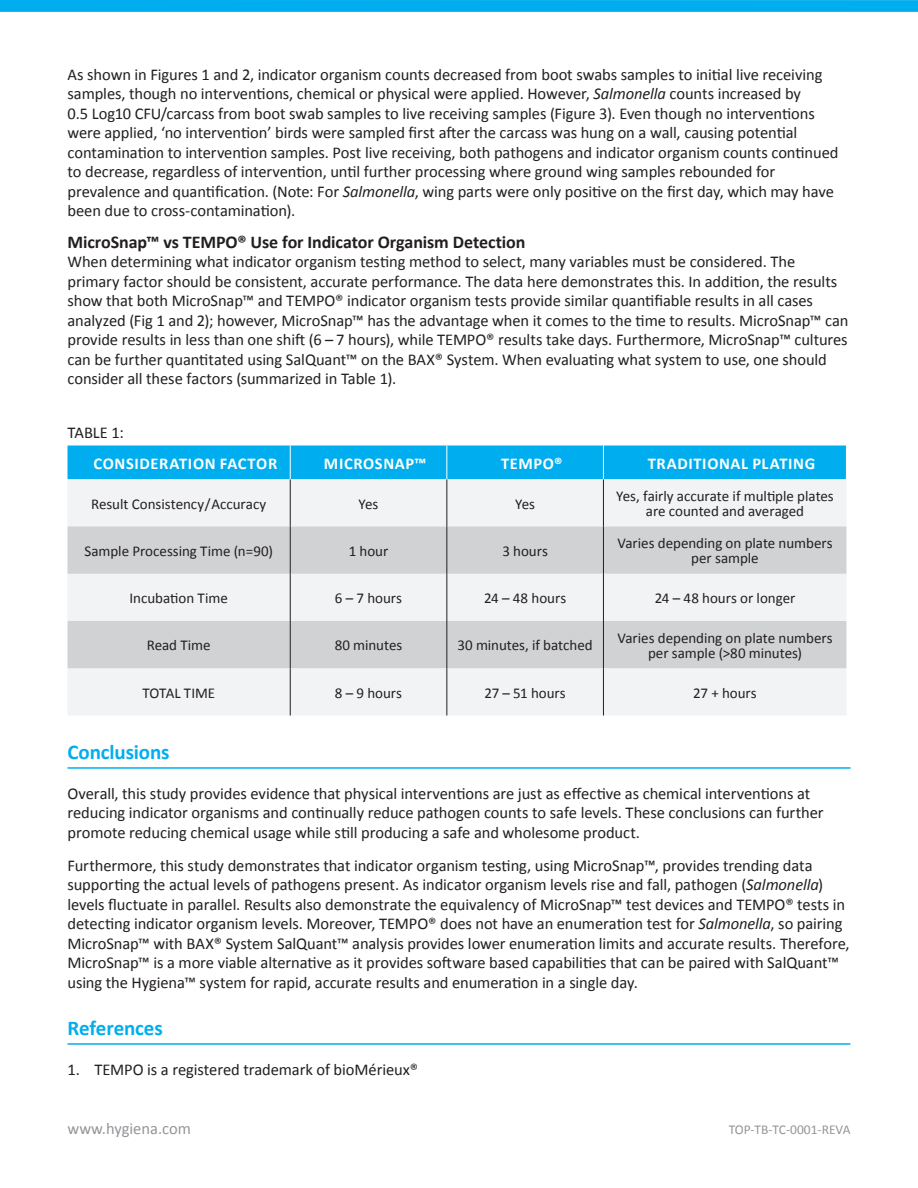
<style>
.page{position:relative;width:918px;height:1188px;background:#fff}
.page>*{position:absolute;margin:0;border:0;box-sizing:border-box;transform-origin:0 0}
.t1{font:700 21px "Calibri";letter-spacing:-.005em;color:#00aeef}
.t2{font:700 18px "Calibri";letter-spacing:-.005em;color:#231f20}
.t3{font:16.5px/19.5px "Calibri";letter-spacing:-.005em;color:#231f20}
.t4{font:700 16.5px "Calibri";letter-spacing:.035em;color:#fff}
.t5{font:16.5px "Calibri";color:#939598}
.t6{font:15px/15px "Calibri";letter-spacing:-.005em;color:#231f20;text-align:center}
.t7{font:13.5px "Calibri";color:#939598}
.s1{font-style:italic}
</style>
<div class="page">
<div style="left:0;top:0;width:918px;height:12px;background:#00aeef"></div>
<hr style="left:68px;top:767px;width:782px;height:2px;background:#00aeef">
<hr style="left:68px;top:1043px;width:782px;height:2px;background:#00aeef">
<div style="left:68px;top:446px;width:778px;height:33px;background:#00aeef"></div>
<div style="left:68px;top:479px;width:778px;height:237px;background:#f2f3f4"></div>
<svg style="left:68px;top:526px;width:778px;height:142px;fill:#d1d2d4"></svg>
<hr style="left:290px;top:479px;width:1px;height:47px;background:#231f20">
<hr style="left:447px;top:479px;width:1px;height:47px;background:#231f20">
<hr style="left:290px;top:526px;width:1px;height:48px;background:#231f20">
<hr style="left:447px;top:526px;width:1px;height:48px;background:#231f20">
<hr style="left:290px;top:574px;width:1px;height:47px;background:#231f20">
<hr style="left:447px;top:574px;width:1px;height:47px;background:#231f20">
<hr style="left:290px;top:621px;width:1px;height:47px;background:#231f20">
<hr style="left:447px;top:621px;width:1px;height:47px;background:#231f20">
<hr style="left:290px;top:668px;width:1px;height:48px;background:#231f20">
<hr style="left:447px;top:668px;width:1px;height:48px;background:#231f20">
<hr style="left:603px;top:479px;width:1px;height:47px;background:#231f20">
<hr style="left:603px;top:526px;width:1px;height:48px;background:#231f20">
<hr style="left:603px;top:574px;width:1px;height:47px;background:#231f20">
<hr style="left:603px;top:621px;width:1px;height:47px;background:#231f20">
<hr style="left:603px;top:668px;width:1px;height:48px;background:#231f20">
<hr style="left:290px;top:446px;width:1px;height:33px;background:#fff">
<hr style="left:446px;top:446px;width:1px;height:33px;background:#fff">
<hr style="left:603px;top:446px;width:1px;height:33px;background:#fff">
<p class="t3" style="left:68px;top:64px;width:772px">As shown in Figures 1 and 2, indicator organism counts decreased from boot swabs samples to initial live receiving samples, though no interventions, chemical or physical were applied. However, <span class="s1">Salmonella</span> counts increased by<br>0.5 Log10 CFU/carcass from boot swab samples to live receiving samples (Figure 3). Even though no interventions were applied, ‘no intervention’ birds were sampled first after the carcass was hung on a wall, causing potential contamination to intervention samples. Post live receiving, both pathogens and indicator organism counts continued to decrease, regardless of intervention, until further processing where ground wing samples rebounded for prevalence and quantification. (Note: For <span class="s1">Salmonella</span>, wing parts were only positive on the first day, which may have been due to cross-contamination).</p>
<p class="t2" style="left:68px;top:229px;width:459px">MicroSnap™ vs TEMPO® Use for Indicator Organism Detection</p>
<p class="t3" style="left:68px;top:251px;width:783px">When determining what indicator organism testing method to select, many variables must be considered. The primary factor should be consistent, accurate performance. The data here demonstrates this. In addition, the results show that both MicroSnap™ and TEMPO® indicator organism tests provide similar quantifiable results in all cases analyzed (Fig 1 and 2); however, MicroSnap™ has the advantage when it comes to the time to results. MicroSnap™ can provide results in less than one shift (6 – 7 hours), while TEMPO® results take days. Furthermore, MicroSnap™ cultures can be further quantitated using SalQuant™ on the BAX® System. When evaluating what system to use, one should consider all these factors (summarized in Table 1).</p>
<p class="t3" style="left:68px;top:422px;width:58px">TABLE 1:</p>
<p class="t4" style="left:94px;top:451px;width:185px">CONSIDERATION FACTOR</p>
<p class="t4" style="left:324px;top:451px;width:104px">MICROSNAP™</p>
<p class="t4" style="left:501px;top:451px;width:63px">TEMPO®</p>
<p class="t4" style="left:648px;top:451px;width:169px">TRADITIONAL PLATING</p>
<p class="t6" style="left:91px;top:495px;width:177px">Result Consistency/Accuracy</p>
<p class="t6" style="left:359px;top:495px;width:21px">Yes</p>
<p class="t6" style="left:515px;top:495px;width:21px">Yes</p>
<p class="t6" style="left:616px;top:488px;width:219px">Yes, fairly accurate if multiple plates are counted and averaged</p>
<p class="t6" style="left:84px;top:543px;width:190px">Sample Processing Time (n=90)</p>
<p class="t6" style="left:349px;top:543px;width:41px">1 hour</p>
<p class="t6" style="left:502px;top:543px;width:47px">3 hours</p>
<p class="t6" style="left:617px;top:535px;width:217px">Varies depending on plate numbers per sample</p>
<p class="t6" style="left:130px;top:590px;width:100px">Incubation Time</p>
<p class="t6" style="left:335px;top:590px;width:69px">6 – 7 hours</p>
<p class="t6" style="left:484px;top:590px;width:84px">24 – 48 hours</p>
<p class="t6" style="left:655px;top:590px;width:142px">24 – 48 hours or longer</p>
<p class="t6" style="left:147px;top:637px;width:65px">Read Time</p>
<p class="t6" style="left:335px;top:637px;width:69px">80 minutes</p>
<p class="t6" style="left:458px;top:637px;width:137px">30 minutes, if batched</p>
<p class="t6" style="left:617px;top:630px;width:217px">Varies depending on plate numbers per sample (&gt;80 minutes)</p>
<p class="t6" style="left:142px;top:684px;width:74px">TOTAL TIME</p>
<p class="t6" style="left:335px;top:684px;width:69px">8 – 9 hours</p>
<p class="t6" style="left:484px;top:684px;width:83px">27 – 51 hours</p>
<p class="t6" style="left:693px;top:684px;width:65px">27 + hours</p>
<p class="t1" style="left:68px;top:737px;width:104px">Conclusions</p>
<p class="t3" style="left:68px;top:783px;width:758px">Overall, this study provides evidence that physical interventions are just as effective as chemical interventions at reducing indicator organisms and continually reduce pathogen counts to safe levels. These conclusions can further promote reducing chemical usage while still producing a safe and wholesome product.</p>
<p class="t3" style="left:68px;top:855px;width:784px">Furthermore, this study demonstrates that indicator organism testing, using MicroSnap™, provides trending data supporting the actual levels of pathogens present. As indicator organism levels rise and fall, pathogen (<span class="s1">Salmonella</span>) levels fluctuate in parallel. Results also demonstrate the equivalency of MicroSnap™ test devices and TEMPO® tests in detecting indicator organism levels. Moreover, TEMPO® does not have an enumeration test for <span class="s1">Salmonella</span>, so pairing MicroSnap™ with BAX® System SalQuant™ analysis provides lower enumeration limits and accurate results. Therefore, MicroSnap™ is a more viable alternative as it provides software based capabilities that can be paired with SalQuant™ using the Hygiena™ system for rapid, accurate results and enumeration in a single day.</p>
<p class="t1" style="left:68px;top:1013px;width:97px">References</p>
<p class="t3" style="left:68px;top:1059px;width:352px">1. TEMPO is a registered trademark of bioMérieux®</p>
<p class="t5" style="left:68px;top:1118px;width:125px">www.hygiena.com</p>
<p class="t7" style="left:729px;top:1121px;width:123px">TOP-TB-TC-0001-REVA</p>
</div>
